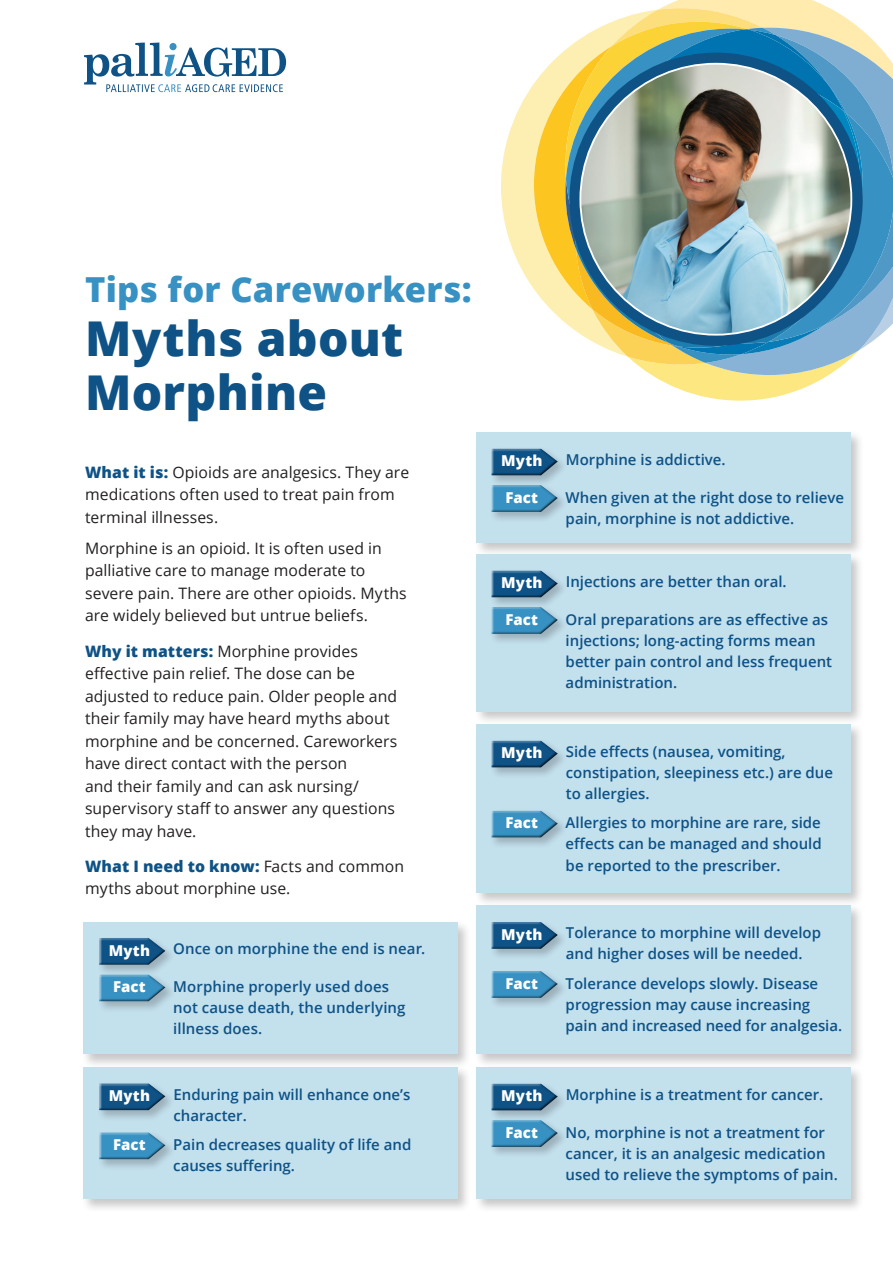
<style>
.page{position:relative;width:893px;height:1263px;background:#fff}
.page>*{position:absolute;margin:0;border:0;box-sizing:border-box;transform-origin:0 0}
.t1{font:800 48px/54px "Open Sans";letter-spacing:.005em;color:#0e5286}
.t2{font:800 34.5px "Open Sans";letter-spacing:.01em;color:#3791c2}
.t3{font:15.75px/22.5px "Open Sans";letter-spacing:.005em;color:#231f20}
.t4{font:600 15px/21px "Open Sans";color:#0e5286}
.t5{font:800 15px "Open Sans";letter-spacing:.015em;color:#fff}
.s1{font-weight:800;color:#0e5286}
</style>
<div class="page">
<div style="left:81px;top:920px;width:390px;height:149px;background:#231f20;opacity:.25"></div>
<div style="left:83px;top:922px;width:374px;height:132px;background:#c3e0ed"></div>
<div style="left:97px;top:936px;width:79px;height:40px;background:#231f20;opacity:.25"></div>
<div style="left:98px;top:936px;width:70px;height:30px;background:#231f20;opacity:.75"></div>
<div style="left:97px;top:972px;width:79px;height:41px;background:#231f20;opacity:.25"></div>
<div style="left:98px;top:972px;width:70px;height:30px;background:#231f20;opacity:.75"></div>
<div style="left:81px;top:1065px;width:390px;height:148px;background:#231f20;opacity:.25"></div>
<div style="left:83px;top:1067px;width:374px;height:132px;background:#c3e0ed"></div>
<div style="left:97px;top:1081px;width:79px;height:41px;background:#231f20;opacity:.25"></div>
<div style="left:98px;top:1081px;width:70px;height:30px;background:#231f20;opacity:.75"></div>
<div style="left:97px;top:1130px;width:79px;height:41px;background:#231f20;opacity:.25"></div>
<div style="left:98px;top:1130px;width:70px;height:30px;background:#231f20;opacity:.75"></div>
<div style="left:474px;top:430px;width:391px;height:127px;background:#231f20;opacity:.25"></div>
<div style="left:476px;top:432px;width:374px;height:111px;background:#c3e0ed"></div>
<div style="left:489px;top:446px;width:80px;height:41px;background:#231f20;opacity:.25"></div>
<div style="left:490px;top:446px;width:70px;height:30px;background:#231f20;opacity:.75"></div>
<div style="left:489px;top:483px;width:80px;height:40px;background:#231f20;opacity:.25"></div>
<div style="left:490px;top:483px;width:70px;height:30px;background:#231f20;opacity:.75"></div>
<div style="left:474px;top:1065px;width:391px;height:148px;background:#231f20;opacity:.25"></div>
<div style="left:476px;top:1067px;width:374px;height:132px;background:#c3e0ed"></div>
<div style="left:489px;top:1081px;width:80px;height:41px;background:#231f20;opacity:.25"></div>
<div style="left:490px;top:1081px;width:70px;height:30px;background:#231f20;opacity:.75"></div>
<div style="left:489px;top:1118px;width:80px;height:40px;background:#231f20;opacity:.25"></div>
<div style="left:490px;top:1118px;width:70px;height:30px;background:#231f20;opacity:.75"></div>
<div style="left:474px;top:722px;width:391px;height:185px;background:#231f20;opacity:.25"></div>
<div style="left:476px;top:724px;width:374px;height:169px;background:#c3e0ed"></div>
<div style="left:489px;top:738px;width:80px;height:41px;background:#231f20;opacity:.25"></div>
<div style="left:490px;top:738px;width:70px;height:30px;background:#231f20;opacity:.75"></div>
<div style="left:489px;top:808px;width:80px;height:41px;background:#231f20;opacity:.25"></div>
<div style="left:490px;top:808px;width:70px;height:30px;background:#231f20;opacity:.75"></div>
<div style="left:474px;top:903px;width:391px;height:165px;background:#231f20;opacity:.25"></div>
<div style="left:476px;top:905px;width:374px;height:149px;background:#c3e0ed"></div>
<div style="left:489px;top:920px;width:80px;height:40px;background:#231f20;opacity:.25"></div>
<div style="left:490px;top:920px;width:70px;height:30px;background:#231f20;opacity:.75"></div>
<div style="left:489px;top:969px;width:80px;height:40px;background:#231f20;opacity:.25"></div>
<div style="left:490px;top:969px;width:70px;height:30px;background:#231f20;opacity:.75"></div>
<div style="left:474px;top:552px;width:391px;height:174px;background:#231f20;opacity:.25"></div>
<div style="left:476px;top:554px;width:374px;height:157px;background:#c3e0ed"></div>
<div style="left:489px;top:568px;width:80px;height:41px;background:#231f20;opacity:.25"></div>
<div style="left:490px;top:568px;width:70px;height:30px;background:#231f20;opacity:.75"></div>
<div style="left:489px;top:605px;width:80px;height:40px;background:#231f20;opacity:.25"></div>
<div style="left:490px;top:605px;width:70px;height:30px;background:#231f20;opacity:.75"></div>
<svg style="left:501px;top:84px;width:33px;height:205px;fill:#fdefb1"></svg>
<svg style="left:534px;top:0;width:359px;height:401px"></svg>
<svg style="left:596px;top:75px;width:264px;height:268px;background:#6aa1a9"></svg>
<div style="left:569px;top:53px;width:294px;height:293px;background:#0f5386;border-radius:50%"></div>
<img style="left:580px;top:64px;width:271px;height:271px;border-radius:133px">
<svg style="left:84px;top:43px;width:202px;height:49px"></svg>
<h2 class="t2" style="left:85px;top:263px;width:388px">Tips for Careworkers:</h2>
<h1 class="t1" style="left:85px;top:309px;width:320px">Myths about<br>Morphine</h1>
<p class="t3" style="left:85px;top:460px;width:326px"><span class="s1">What it is:</span> Opioids are analgesics. They are medications often used to treat pain from terminal illnesses.</p>
<p class="t3" style="left:85px;top:536px;width:323px">Morphine is an opioid. It is often used in palliative care to manage moderate to severe pain. There are other opioids. Myths are widely believed but untrue beliefs.</p>
<p class="t3" style="left:85px;top:639px;width:314px"><span class="s1">Why it matters:</span> Morphine provides effective pain relief. The dose can be adjusted to reduce pain. Older people and their family may have heard myths about morphine and be concerned. Careworkers have direct contact with the person<br>and their family and can ask nursing/ supervisory staff to answer any questions they may have.</p>
<p class="t3" style="left:85px;top:854px;width:320px"><span class="s1">What I need to know:</span> Facts and common myths about morphine use.</p>
<p class="t5" style="left:109px;top:939px;width:43px">Myth</p>
<p class="t4" style="left:173px;top:938px;width:254px">Once on morphine the end is near.</p>
<p class="t5" style="left:113px;top:975px;width:34px">Fact</p>
<p class="t4" style="left:173px;top:976px;width:234px">Morphine properly used does not cause death, the underlying illness does.</p>
<p class="t5" style="left:109px;top:1084px;width:43px">Myth</p>
<p class="t4" style="left:173px;top:1083px;width:238px">Enduring pain will enhance one’s character.</p>
<p class="t5" style="left:113px;top:1133px;width:34px">Fact</p>
<p class="t4" style="left:173px;top:1134px;width:240px">Pain decreases quality of life and causes suffering.</p>
<p class="t5" style="left:501px;top:449px;width:43px">Myth</p>
<p class="t4" style="left:566px;top:449px;width:161px">Morphine is addictive.</p>
<p class="t5" style="left:505px;top:486px;width:34px">Fact</p>
<p class="t4" style="left:566px;top:487px;width:280px">When given at the right dose to relieve pain, morphine is not addictive.</p>
<p class="t5" style="left:501px;top:571px;width:43px">Myth</p>
<p class="t4" style="left:566px;top:571px;width:222px">Injections are better than oral.</p>
<p class="t5" style="left:505px;top:608px;width:34px">Fact</p>
<p class="t4" style="left:566px;top:609px;width:268px">Oral preparations are as effective as injections; long-acting forms mean better pain control and less frequent administration.</p>
<p class="t5" style="left:501px;top:741px;width:43px">Myth</p>
<p class="t4" style="left:566px;top:741px;width:269px">Side effects (nausea, vomiting, constipation, sleepiness etc.) are due to allergies.</p>
<p class="t5" style="left:505px;top:811px;width:34px">Fact</p>
<p class="t4" style="left:566px;top:812px;width:258px;text-align:justify">Allergies to morphine are rare, side effects can be managed and should be reported to the prescriber.</p>
<p class="t5" style="left:501px;top:923px;width:43px">Myth</p>
<p class="t4" style="left:566px;top:922px;width:257px">Tolerance to morphine will develop and higher doses will be needed.</p>
<p class="t5" style="left:505px;top:972px;width:34px">Fact</p>
<p class="t4" style="left:566px;top:973px;width:278px">Tolerance develops slowly. Disease progression may cause increasing pain and increased need for analgesia.</p>
<p class="t5" style="left:501px;top:1084px;width:43px">Myth</p>
<p class="t4" style="left:566px;top:1084px;width:259px">Morphine is a treatment for cancer.</p>
<p class="t5" style="left:505px;top:1121px;width:34px">Fact</p>
<p class="t4" style="left:566px;top:1122px;width:274px">No, morphine is not a treatment for cancer, it is an analgesic medication used to relieve the symptoms of pain.</p>
</div>
